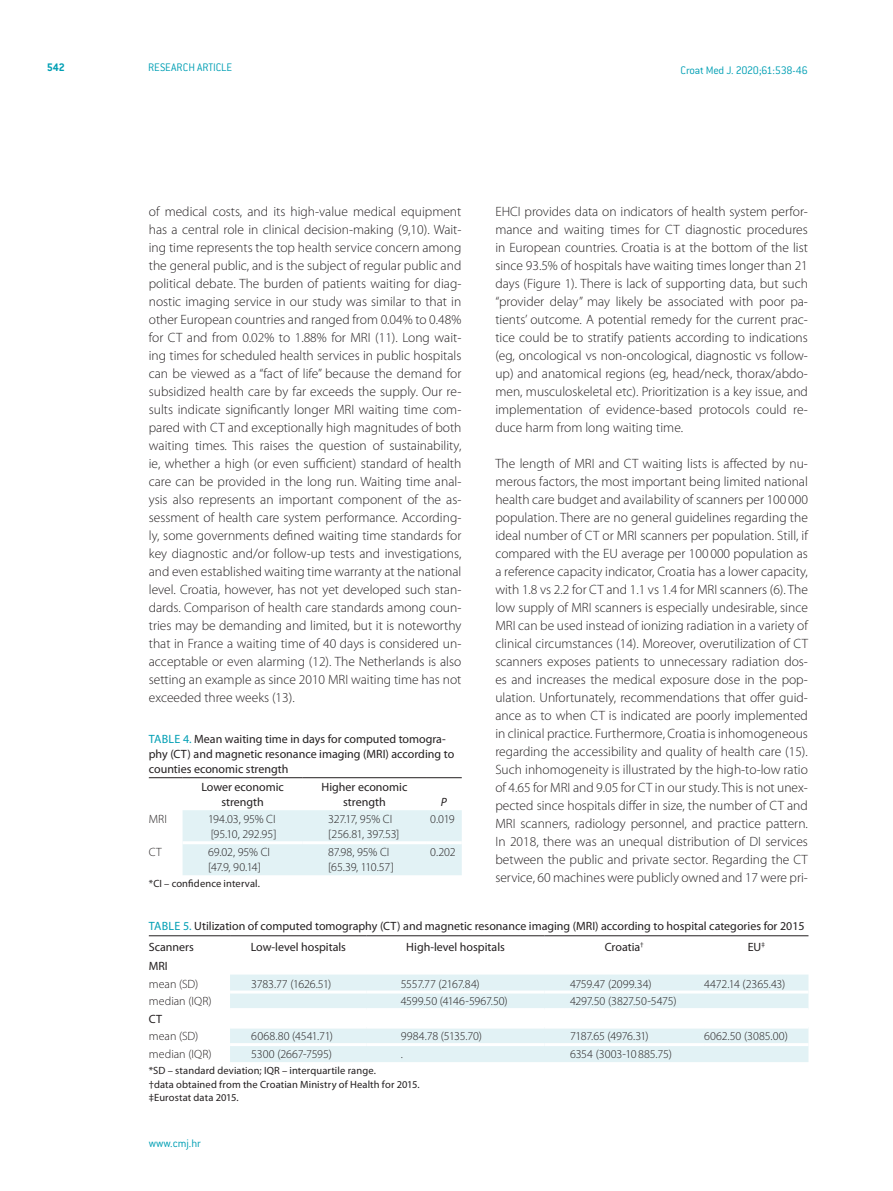
<style>
.page{position:relative;width:893px;height:1191px;background:#fff}
.page>*{position:absolute;margin:0;border:0;box-sizing:border-box;transform-origin:0 0}
.CMJ_-__body{font:300 13.5px/18px "Myriad Pro";color:#231f20;text-align:justify}
.CMJ_-_table_title_he{font:12px/15px "Myriad Pro";color:#231f20;text-align:center}
.CMJ_-_table{font:300 12px/15px "Myriad Pro";letter-spacing:-.005em;color:#231f20}
.CMJ_-_table-2{font:300 12px "Myriad Pro";letter-spacing:-.025em;color:#231f20}
.t1{font:300 12px "ITC Conduit LTCE";letter-spacing:-.01em;color:#009fb4}
.t2{font:700 12px "ITC Conduit LTCE";color:#009fb4}
.CMJ_-_table_title_he-2{font:italic 12px "Myriad Pro";color:#231f20}
.CMJ_-_table_footnote{font:10.5px "Myriad Pro";letter-spacing:.01em;color:#231f20}
.s1{color:#009fb4}
</style>
<div class="page">
<div style="left:183px;top:810px;width:279px;height:65px;background:#e2f2f5"></div>
<hr style="left:183px;top:841px;width:120px;height:3px;background:#fff">
<hr style="left:303px;top:841px;width:123px;height:3px;background:#fff">
<hr style="left:426px;top:841px;width:36px;height:3px;background:#fff">
<hr style="left:149px;top:777px;width:34px;height:1px;background:#231f20">
<hr style="left:183px;top:777px;width:120px;height:1px;background:#231f20">
<hr style="left:303px;top:777px;width:123px;height:1px;background:#231f20">
<hr style="left:426px;top:777px;width:36px;height:1px;background:#231f20">
<div style="left:230px;top:974px;width:578px;height:88px;background:#e2f2f5"></div>
<svg style="left:230px;top:1011px;width:578px;height:14px"></svg>
<hr style="left:149px;top:935px;width:81px;height:1px;background:#231f20">
<hr style="left:230px;top:935px;width:137px;height:1px;background:#231f20">
<hr style="left:367px;top:935px;width:177px;height:1px;background:#231f20">
<hr style="left:544px;top:935px;width:160px;height:1px;background:#231f20">
<hr style="left:704px;top:935px;width:104px;height:1px;background:#231f20">
<hr style="left:230px;top:990px;width:137px;height:3px;background:#fff">
<hr style="left:367px;top:990px;width:177px;height:3px;background:#fff">
<hr style="left:544px;top:990px;width:160px;height:3px;background:#fff">
<hr style="left:704px;top:990px;width:104px;height:3px;background:#fff">
<hr style="left:230px;top:1008px;width:137px;height:3px;background:#fff">
<hr style="left:367px;top:1008px;width:177px;height:3px;background:#fff">
<hr style="left:544px;top:1008px;width:160px;height:3px;background:#fff">
<hr style="left:704px;top:1008px;width:104px;height:3px;background:#fff">
<hr style="left:230px;top:1025px;width:137px;height:3px;background:#fff">
<hr style="left:367px;top:1025px;width:177px;height:3px;background:#fff">
<hr style="left:544px;top:1025px;width:160px;height:3px;background:#fff">
<hr style="left:704px;top:1025px;width:104px;height:3px;background:#fff">
<hr style="left:230px;top:1043px;width:137px;height:3px;background:#fff">
<hr style="left:367px;top:1043px;width:177px;height:3px;background:#fff">
<hr style="left:544px;top:1043px;width:160px;height:3px;background:#fff">
<hr style="left:704px;top:1043px;width:104px;height:3px;background:#fff">
<p class="t2" style="left:47px;top:60px;width:20px">542</p>
<p class="t1" style="left:148px;top:61px;width:86px">RESEARCH ARTICLE</p>
<p class="t1" style="left:680px;top:63px;width:129px">Croat Med J. 2020;61:538-46</p>
<p class="CMJ_-__body" style="left:149px;top:202px;width:314px">of medical costs, and its high-value medical equipment has a central role in clinical decision-making (9,10). Wait&shy;ing time represents the top health service concern among the general public, and is the subject of regular public and political debate. The burden of patients waiting for diag&shy;nostic imaging service in our study was similar to that in other European countries and ranged from 0.04% to 0.48% for CT and from 0.02% to 1.88% for MRI (11). Long wait&shy;ing times for scheduled health services in public hospitals can be viewed as a “fact of life” because the demand for subsidized health care by far exceeds the supply. Our re&shy;sults indicate significantly longer MRI waiting time com&shy;pared with CT and exceptionally high magnitudes of both waiting times. This raises the question of sustainability, ie, whether a high (or even sufficient) standard of health care can be provided in the long run. Waiting time anal&shy;ysis also represents an important component of the as&shy;sessment of health care system performance. According&shy;ly, some governments defined waiting time standards for key diagnostic and/or follow-up tests and investigations, and even established waiting time warranty at the national level. Croatia, however, has not yet developed such stan&shy;dards. Comparison of health care standards among coun&shy;tries may be demanding and limited, but it is noteworthy that in France a waiting time of 40 days is considered un&shy;acceptable or even alarming (12). The Netherlands is also setting an example as since 2010 MRI waiting time has not exceeded three weeks (13).</p>
<p class="CMJ_-__body" style="left:495px;top:202px;width:314px">EHCI provides data on indicators of health system perfor&shy;mance and waiting times for CT diagnostic procedures in European countries. Croatia is at the bottom of the list since 93.5% of hospitals have waiting times longer than 21 days (Figure 1). There is lack of supporting data, but such “provider delay” may likely be associated with poor pa&shy;tients’ outcome. A potential remedy for the current prac&shy;tice could be to stratify patients according to indications (eg, oncological vs non-oncological, diagnostic vs follow&shy;up) and anatomical regions (eg, head/neck, thorax/abdo&shy;men, musculoskeletal etc). Prioritization is a key issue, and implementation of evidence-based protocols could re&shy;duce harm from long waiting time.</p>
<p class="CMJ_-__body" style="left:495px;top:454px;width:314px">The length of MRI and CT waiting lists is affected by nu&shy;merous factors, the most important being limited national health care budget and availability of scanners per 100 000 population. There are no general guidelines regarding the ideal number of CT or MRI scanners per population. Still, if compared with the EU average per 100 000 population as a reference capacity indicator, Croatia has a lower capacity, with 1.8 vs 2.2 for CT and 1.1 vs 1.4 for MRI scanners (6). The low supply of MRI scanners is especially undesirable, since MRI can be used instead of ionizing radiation in a variety of clinical circumstances (14). Moreover, overutilization of CT scanners exposes patients to unnecessary radiation dos&shy;es and increases the medical exposure dose in the pop&shy;ulation. Unfortunately, recommendations that offer guid&shy;ance as to when CT is indicated are poorly implemented in clinical practice. Furthermore, Croatia is inhomogeneous regarding the accessibility and quality of health care (15).<br>Such inhomogeneity is illustrated by the high-to-low ratio of 4.65 for MRI and 9.05 for CT in our study. This is not unex&shy;pected since hospitals differ in size, the number of CT and MRI scanners, radiology personnel, and practice pattern.<br>In 2018, there was an unequal distribution of DI services between the public and private sector. Regarding the CT service, 60 machines were publicly owned and 17 were pri-</p>
<p class="CMJ_-_table_title_he" style="left:149px;top:731px;width:307px;text-align:left"><span class="s1">Table 4.</span> Mean waiting time in days for computed tomogra&shy;phy (CT) and magnetic resonance imaging (MRI) according to counties economic strength</p>
<p class="CMJ_-_table_title_he" style="left:201px;top:779px;width:84px">Lower economic strength</p>
<p class="CMJ_-_table_title_he" style="left:321px;top:779px;width:87px">H igher economic strength</p>
<p class="CMJ_-_table_title_he-2" style="left:441px;top:794px;width:8px">P</p>
<p class="CMJ_-_table" style="left:149px;top:812px;width:20px">MRI</p>
<p class="CMJ_-_table" style="left:208px;top:812px;width:70px">194.03, 95% CI [95.10, 292.95]</p>
<p class="CMJ_-_table" style="left:328px;top:812px;width:73px">327.17, 95% CI [256.81, 397.53]</p>
<p class="CMJ_-_table" style="left:430px;top:812px;width:26px">0.019</p>
<p class="CMJ_-_table" style="left:149px;top:844px;width:14px">CT</p>
<p class="CMJ_-_table" style="left:208px;top:844px;width:63px">69.02, 95% CI [47.9, 90.14]</p>
<p class="CMJ_-_table" style="left:328px;top:844px;width:67px">87.98, 95% CI [65.39, 110.57]</p>
<p class="CMJ_-_table" style="left:430px;top:844px;width:27px">0.202</p>
<p class="CMJ_-_table_footnote" style="left:149px;top:877px;width:113px">*CI – confidence interval.</p>
<p class="CMJ_-_table_title_he" style="left:149px;top:918px;width:657px"><span class="s1">Table 5.</span> Utilization of computed tomography (CT) and magnetic resonance imaging (MRI) according to hospital categories for 2015</p>
<p class="CMJ_-_table_title_he" style="left:149px;top:939px;width:47px">Scanners</p>
<p class="CMJ_-_table_title_he" style="left:251px;top:939px;width:97px">Low-level hospitals</p>
<p class="CMJ_-_table_title_he" style="left:406px;top:939px;width:100px">H igh-level hospitals</p>
<p class="CMJ_-_table_title_he" style="left:605px;top:939px;width:41px">Croatia<sup>†</sup></p>
<p class="CMJ_-_table_title_he" style="left:748px;top:939px;width:19px">EU<sup>‡</sup></p>
<p class="CMJ_-_table_title_he" style="left:149px;top:958px;width:20px">MRI</p>
<p class="CMJ_-_table" style="left:149px;top:976px;width:51px">mean (SD)</p>
<p class="CMJ_-_table" style="left:251px;top:976px;width:82px">3783.77 (1626.51)</p>
<p class="CMJ_-_table-2" style="left:401px;top:976px;width:81px">5557.77 (2167.84)</p>
<p class="CMJ_-_table" style="left:570px;top:976px;width:83px">4759.47 (2099.34)</p>
<p class="CMJ_-_table" style="left:704px;top:976px;width:83px">4472.14 (2365.43)</p>
<p class="CMJ_-_table" style="left:149px;top:993px;width:64px">median (IQR)</p>
<p class="CMJ_-_table-2" style="left:401px;top:994px;width:109px">4599.50 (4146-5967.50)</p>
<p class="CMJ_-_table" style="left:570px;top:993px;width:108px">4297.50 (3827.50-5475)</p>
<p class="CMJ_-_table_title_he" style="left:149px;top:1011px;width:15px">CT</p>
<p class="CMJ_-_table" style="left:149px;top:1028px;width:51px">mean (SD)</p>
<p class="CMJ_-_table" style="left:251px;top:1028px;width:83px">6068.80 (4541.71)</p>
<p class="CMJ_-_table" style="left:401px;top:1028px;width:83px">9984.78 (5135.70)</p>
<p class="CMJ_-_table-2" style="left:570px;top:1029px;width:80px">7187.65 (4976.31)</p>
<p class="CMJ_-_table" style="left:704px;top:1028px;width:85px">6062.50 (3085.00)</p>
<p class="CMJ_-_table" style="left:149px;top:1046px;width:64px">median (IQR)</p>
<p class="CMJ_-_table" style="left:251px;top:1046px;width:82px">5300 (2667-7595)</p>
<p class="CMJ_-_table" style="left:401px;top:1046px;width:4px">.</p>
<p class="CMJ_-_table" style="left:570px;top:1046px;width:104px">6354 (3003-10 885.75)</p>
<p class="CMJ_-_table_footnote" style="left:149px;top:1064px;width:229px">*SD – standard deviation; IQR – interquartile range.</p>
<p class="CMJ_-_table_footnote" style="left:149px;top:1077px;width:272px">†data obtained from the Croatian Ministry of H ealth for 2015.</p>
<p class="CMJ_-_table_footnote" style="left:149px;top:1091px;width:91px">‡Eurostat data 2015.</p>
<p class="t1" style="left:149px;top:1136px;width:54px">www.cmj.hr</p>
</div>
